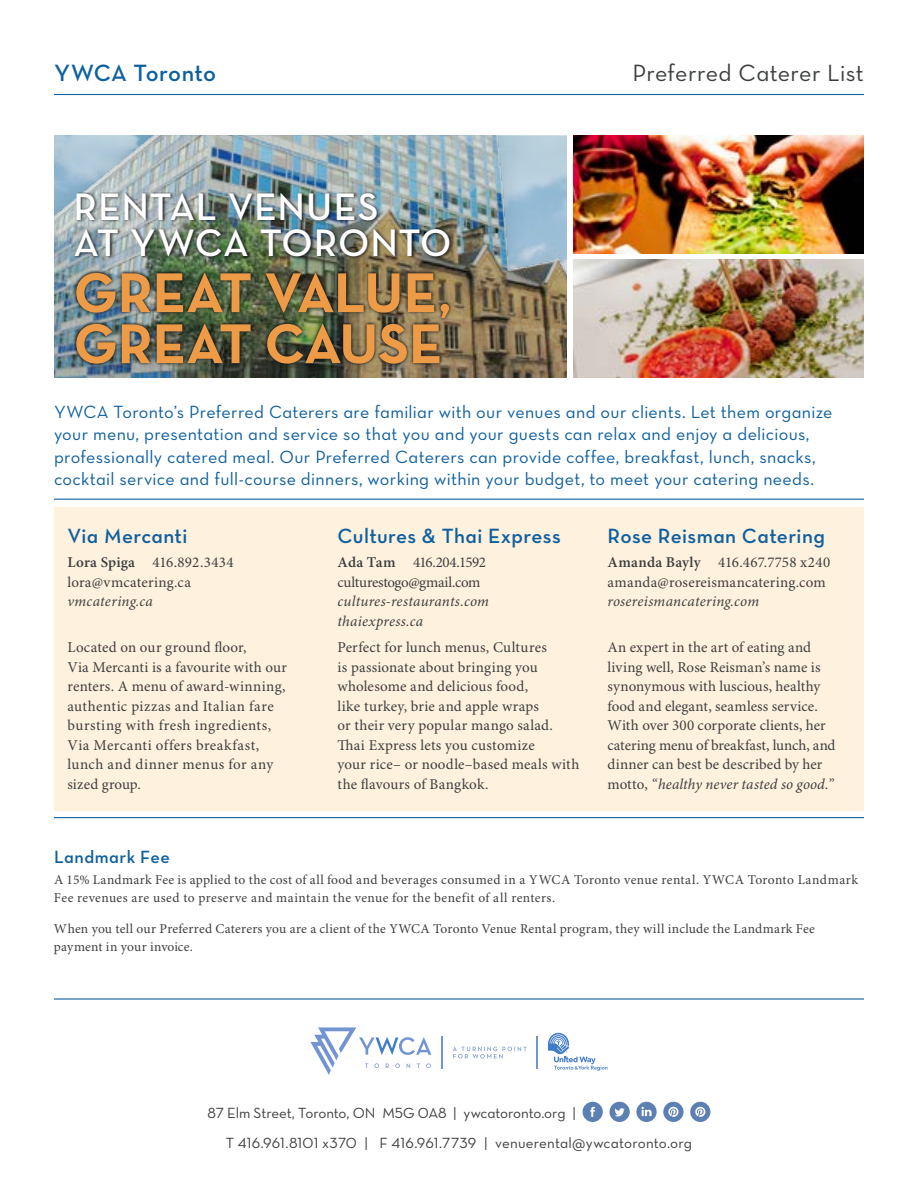
<style>
.page{position:relative;width:918px;height:1188px;background:#fff}
.page>*{position:absolute;margin:0;border:0;box-sizing:border-box;transform-origin:0 0}
.t1{font:57px/51px "Neutra Text Bold Alt";letter-spacing:-.005em;color:#ed9b46}
.t2{font:39px/36px "Neutra Text Demi Alt";letter-spacing:.015em;color:#fff}
.t3{font:24px "Neutra Text Book Alt";letter-spacing:.01em;color:#3d3f3f}
.t4{font:24px "Neutra Text Demi Alt";letter-spacing:.005em;color:#0f609f}
.t5{font:21px "Neutra Text Demi Alt";letter-spacing:.01em;color:#0f609f}
.t6{font:18px/22.5px "Neutra Text Book Alt";letter-spacing:.015em;color:#0f609f}
.t7{font:18px "Neutra Text Demi Alt";color:#0f609f}
.t8{font:15px/19.5px "Minion Pro";letter-spacing:.01em;color:#3d3f3f}
.t9{font:15px/30px "Neutra Text Book Alt";color:#3d3f3f}
.t10{font:italic 15px/19.5px "Minion Pro";letter-spacing:.015em;color:#3d3f3f}
.t11{font:15px/19.5px "Minion Pro";letter-spacing:-.025em;color:#3d3f3f}
.t12{font:13.5px/18px "Minion Pro";letter-spacing:.02em;color:#3d3f3f}
.s1{font-size:51px}
.s2{font-weight:600}
.s3{font-style:italic}
</style>
<div class="page">
<svg style="left:453px;top:1047px;width:74px;height:12px"></svg>
<hr style="left:442px;top:1036px;width:1px;height:33px;background:#7295d1">
<hr style="left:537px;top:1036px;width:1px;height:33px;background:#7295d1">
<svg style="left:310px;top:1027px;width:121px;height:48px"></svg>
<svg style="left:548px;top:1033px;width:60px;height:38px"></svg>
<hr style="left:54px;top:998px;width:810px;height:2px;background:#0f609f">
<svg style="left:583px;top:1102px;width:20px;height:20px"></svg>
<svg style="left:609px;top:1102px;width:21px;height:20px"></svg>
<svg style="left:636px;top:1102px;width:21px;height:20px"></svg>
<svg style="left:663px;top:1102px;width:21px;height:20px"></svg>
<svg style="left:690px;top:1102px;width:20px;height:20px"></svg>
<div style="left:54px;top:508px;width:810px;height:303px;background:#fef1de"></div>
<hr style="left:54px;top:499px;width:810px;height:1px;background:#0f609f">
<hr style="left:54px;top:817px;width:810px;height:1px;background:#0f609f">
<img style="left:579px;top:135px;width:285px;height:118px">
<img style="left:579px;top:260px;width:285px;height:118px">
<hr style="left:54px;top:94px;width:810px;height:1px;background:#0f609f">
<div style="left:41px;top:123px;width:538px;height:255px;background:#69576f;opacity:.45"></div>
<img style="left:54px;top:135px;width:513px;height:243px">
<div style="left:72px;top:269px;width:381px;height:99px;background:#121212;opacity:.55"></div>
<div style="left:74px;top:192px;width:379px;height:68px;background:#121212;opacity:.75"></div>
<h3 class="t4" style="left:54px;top:58px;width:164px">YWCA Toronto</h3>
<h2 class="t2" style="left:74px;top:188px;width:380px">Rental venues<br>at YWCA Toronto</h2>
<h1 class="t1" style="left:74px;top:266px;width:379px">GREAT VALUE<span class="s1">,<br></span>GREAT CAUSE</h1>
<h3 class="t3" style="left:632px;top:58px;width:233px">Preferred Caterer List</h3>
<p class="t6" style="left:54px;top:400px;width:780px">YWCA Toronto’s Preferred Caterers are familiar with our venues and our clients. Let them organize your menu, presentation and service so that you and your guests can relax and enjoy a delicious, professionally catered meal. Our Preferred Caterers can provide coffee, breakfast, lunch, snacks, cocktail service and full-course dinners, working within your budget, to meet your catering needs.</p>
<h3 class="t5" style="left:68px;top:523px;width:122px">Via Mercanti</h3>
<p class="t8" style="left:68px;top:554px;width:168px"><span class="s2">Lora Spiga</span> 416.892.3434 lora@vmcatering.ca</p>
<p class="t10" style="left:68px;top:593px;width:87px">vmcatering.ca</p>
<p class="t8" style="left:68px;top:638px;width:221px">Located on our ground floor,<br>Via Mercanti is a favourite with our renters. A menu of award-winning, authentic pizzas and Italian fare bursting with fresh ingredients,<br>Via Mercanti offers breakfast, lunch and dinner menus for any sized group.</p>
<h3 class="t5" style="left:338px;top:523px;width:225px">Cultures &amp; Thai Express</h3>
<p class="t11" style="left:338px;top:554px;width:150px"><span class="s2">Ada Tam</span> 416.204.1592 culturestogo@gmail.com</p>
<p class="t10" style="left:338px;top:593px;width:153px">cultures-restaurants.com thaiexpress.ca</p>
<p class="t8" style="left:338px;top:638px;width:244px">Perfect for lunch menus, Cultures<br>is passionate about bringing you wholesome and delicious food,<br>like turkey, brie and apple wraps<br>or their very popular mango salad.<br>Thai Express lets you customize<br>your rice– or noodle–based meals with the flavours of Bangkok.</p>
<h3 class="t5" style="left:608px;top:523px;width:219px">Rose Reisman Catering</h3>
<p class="t8" style="left:608px;top:554px;width:224px"><span class="s2">Amanda Bayly</span> 416.467.7758 x240 amanda@rosereismancatering.com</p>
<p class="t10" style="left:608px;top:593px;width:153px">rosereismancatering.com</p>
<p class="t8" style="left:608px;top:638px;width:230px">An expert in the art of eating and living well, Rose Reisman’s name is synonymous with luscious, healthy food and elegant, seamless service.<br>With over 300 corporate clients, her catering menu of breakfast, lunch, and dinner can best be described by her motto, <span class="s3">“healthy never tasted so good.”</span></p>
<p class="t7" style="left:54px;top:846px;width:117px">Landmark Fee</p>
<p class="t12" style="left:54px;top:871px;width:806px">A 15% Landmark Fee is applied to the cost of all food and beverages consumed in a YWCA Toronto venue rental. YWCA Toronto Landmark<br>Fee revenues are used to preserve and maintain the venue for the benefit of all renters.</p>
<p class="t12" style="left:54px;top:920px;width:762px">When you tell our Preferred Caterers you are a client of the YWCA Toronto Venue Rental program, they will include the Landmark Fee payment in your invoice.</p>
<p class="t9" style="left:226px;top:1097px;width:468px;text-indent:-18px">87 Elm Street, Toronto, ON M5G 0A8 | ywcatoronto.org |<br>T 416.961.8101 x370 | F 416.961.7739 | venuerental@ywcatoronto.org</p>
</div>
